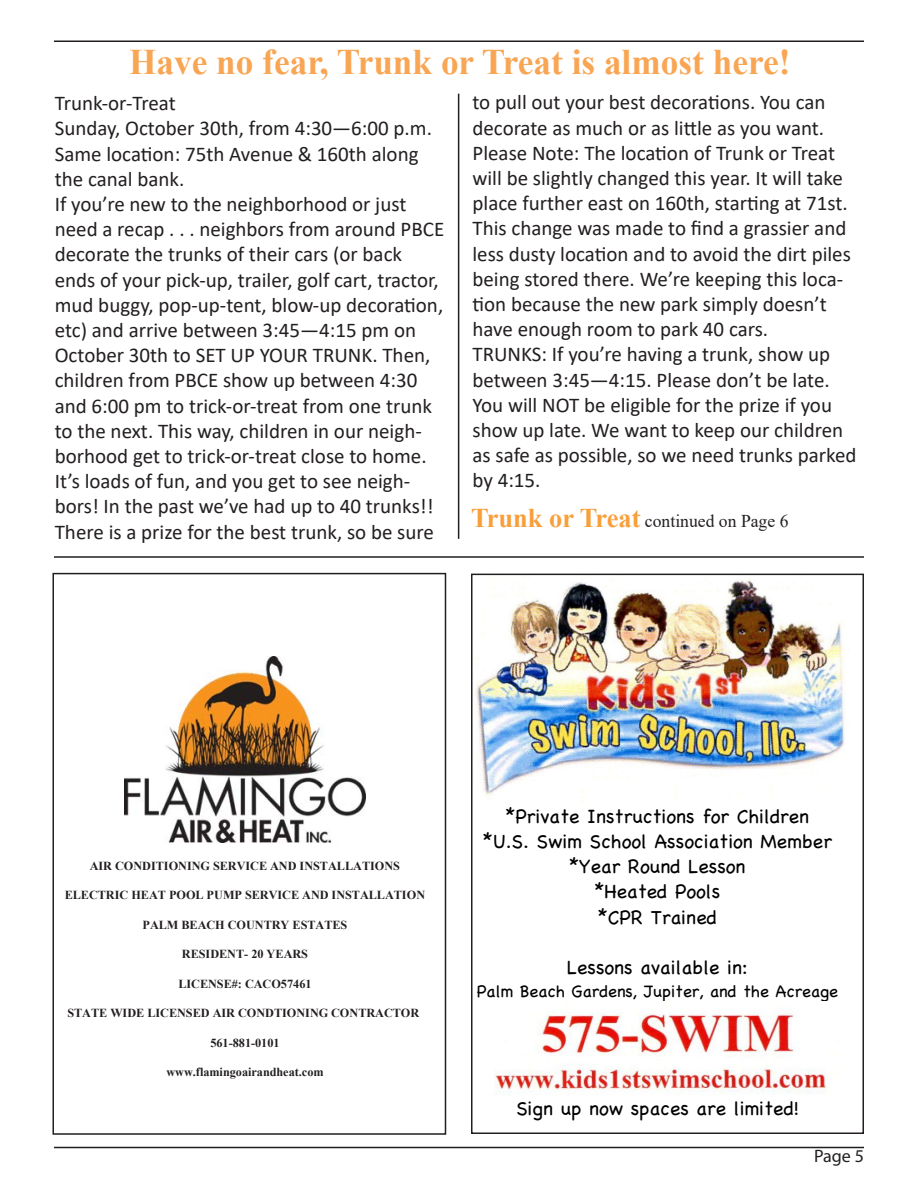
<style>
.page{position:relative;width:918px;height:1188px;background:#fff}
.page>*{position:absolute;margin:0;border:0;box-sizing:border-box;transform-origin:0 0}
.Headers{font:700 36px "Times New Roman";color:#f9a654}
.t1{font:21px/25.2px "Calibri";color:#231f20}
.t2{font:19.65px/25.2px "Chalkboard";letter-spacing:.005em;color:#000;text-align:center}
.Headers-2{font:18px "Times New Roman";color:#231f20}
.t3{font:18px "Myriad Pro";color:#231f20}
.t4{font:16.95px "Chalkboard";color:#000}
.t5{font:700 12.3px "Times New Roman";letter-spacing:-.005em;color:#231f20}
.s1{font-weight:700;font-size:27px;color:#f99f3a}
</style>
<div class="page">
<hr style="left:54px;top:40px;width:810px;height:2px;background:#231f20">
<hr style="left:54px;top:1147px;width:810px;height:1px;background:#231f20">
<hr style="left:54px;top:556px;width:810px;height:2px;background:#231f20">
<img style="left:476px;top:580px;width:369px;height:220px">
<img style="left:495px;top:1010px;width:332px;height:85px">
<div style="left:471px;top:574px;width:393px;height:560px;border:2px solid #231f20"></div>
<img style="left:124px;top:657px;width:241px;height:186px">
<div style="left:52px;top:573px;width:394px;height:562px;border:2px solid #231f20"></div>
<hr style="left:458px;top:94px;width:1px;height:445px;background:#231f20">
<p class="Headers" style="left:129px;top:36px;width:663px">Have no fear, Trunk or Treat is almost here!</p>
<p class="t1" style="left:55px;top:92px;width:123px">Trunk-or-Treat</p>
<p class="t1" style="left:55px;top:117px;width:379px">Sunday, October 30th, from 4:30—6:00 p.m.</p>
<p class="t1" style="left:55px;top:142px;width:365px">Same location: 75th Avenue &amp; 160th along the canal bank.</p>
<p class="t1" style="left:55px;top:192px;width:391px">If you’re new to the neighborhood or just need a recap . . . neighbors from around PBCE decorate the trunks of their cars (or back ends of your pick-up, trailer, golf cart, tractor, mud buggy, pop-up-tent, blow-up decoration, etc) and arrive between 3:45—4:15 pm on October 30th to SET UP YOUR TRUNK. Then, children from PBCE show up between 4:30 and 6:00 pm to trick-or-treat from one trunk to the next. This way, children in our neigh&shy;borhood get to trick-or-treat close to home.<br>It’s loads of fun, and you get to see neigh&shy;bors! In the past we’ve had up to 40 trunks!!<br>There is a prize for the best trunk, so be sure</p>
<p class="t1" style="left:472px;top:91px;width:355px">to pull out your best decorations. You can decorate as much or as little as you want.</p>
<p class="t1" style="left:472px;top:141px;width:380px">Please Note: The location of Trunk or Treat will be slightly changed this year. It will take place further east on 160th, starting at 71st.<br>This change was made to find a grassier and less dusty location and to avoid the dirt piles being stored there. We’re keeping this loca&shy;tion because the new park simply doesn’t have enough room to park 40 cars.</p>
<p class="t1" style="left:472px;top:343px;width:386px">TRUNKS: If you’re having a trunk, show up between 3:45—4:15. Please don’t be late.<br>You will NOT be eligible for the prize if you show up late. We want to keep our children as safe as possible, so we need trunks parked by 4:15.</p>
<p class="Headers-2" style="left:471px;top:508px;width:319px"><span class="s1">Trunk or Treat</span> continued on Page 6</p>
<p class="t5" style="left:90px;top:857px;width:312px">AIR CONDITIONING SERVICE AND INSTALLATIONS</p>
<p class="t5" style="left:65px;top:886px;width:362px">ELECTRIC HEAT POOL PUMP SERVICE AND INSTALLATION</p>
<p class="t5" style="left:142px;top:916px;width:206px">PALM BEACH COUNTRY ESTATES</p>
<p class="t5" style="left:182px;top:945px;width:128px">RESIDENT- 20 YEARS</p>
<p class="t5" style="left:178px;top:975px;width:135px">LICENSE#: CACO57461</p>
<p class="t5" style="left:67px;top:1004px;width:353px">STATE WIDE LICENSED AIR CONDTIONING CONTRACTOR</p>
<p class="t5" style="left:210px;top:1034px;width:71px">561-881-0101</p>
<p class="t5" style="left:166px;top:1063px;width:159px">www.flamingoairandheat.com</p>
<p class="t2" style="left:483px;top:804px;width:351px">*Private Instructions for Children *U.S. Swim School Association Member *Year Round Lesson<br>*Heated Pools<br>*CPR Trained</p>
<p class="t2" style="left:567px;top:956px;width:183px">Lessons available in:</p>
<p class="t4" style="left:477px;top:982px;width:363px">Palm Beach Gardens, Jupiter, and the Acreage</p>
<p class="t2" style="left:516px;top:1097px;width:284px">Sign up now spaces are limited!</p>
<p class="t3" style="left:814px;top:1145px;width:51px">Page 5</p>
</div>
